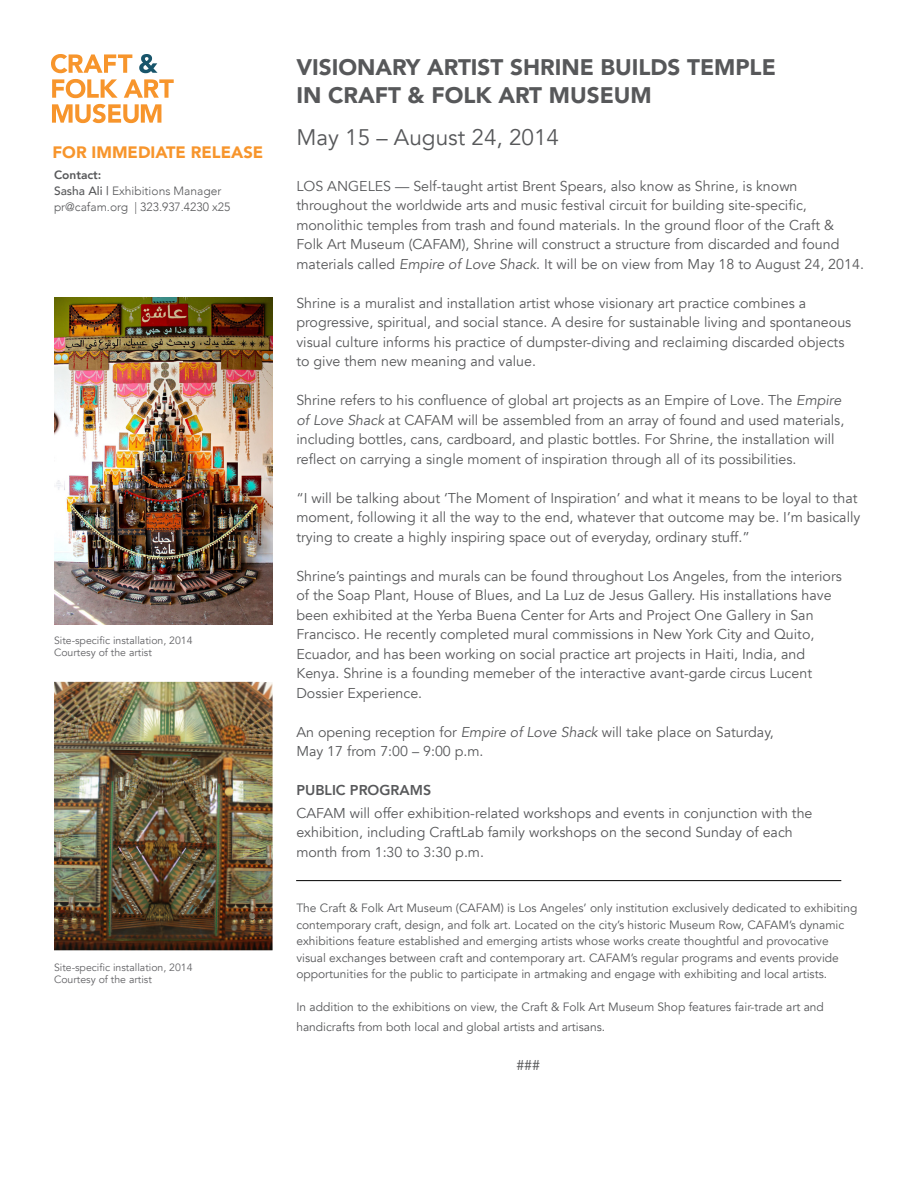
<style>
.page{position:relative;width:918px;height:1188px;background:#fff}
.page>*{position:absolute;margin:0;border:0;box-sizing:border-box;transform-origin:0 0}
.t1{font:900 22.5px/28.5px "Avenir";color:#57585a}
.t2{font:22.5px "Avenir";color:#57585a}
.t3{font:900 16.5px "Avenir";color:#f7952c}
.t4{font:14.25px/19.5px "Avenir";color:#57585a}
.t5{font:800 14.25px "Avenir";color:#57585a}
.t6{font:12px/16.5px "Avenir";color:#57585a}
.t7{font:300 12px/15.8px "Avenir";color:#57585a}
.t8{font:10.5px "Avenir";color:#636366}
.s1{font-weight:800}
.s2{font-weight:500}
.s3{font-style:italic}
</style>
<div class="page">
<svg style="left:52px;top:104px;width:109px;height:19px"></svg>
<svg style="left:52px;top:79px;width:122px;height:19px"></svg>
<svg style="left:139px;top:54px;width:19px;height:19px"></svg>
<svg style="left:51px;top:54px;width:81px;height:19px"></svg>
<hr style="left:296px;top:880px;width:545px;height:1px;background:#000">
<img style="left:54px;top:297px;width:219px;height:328px">
<img style="left:54px;top:682px;width:219px;height:268px">
<p class="t3" style="left:52px;top:139px;width:212px">FOR IMMEDIATE RELEASE</p>
<p class="t7" style="left:54px;top:167px;width:169px"><span class="s1">Contact:<br></span><span class="s2">Sasha Ali |</span> Exhibitions Manager</p>
<p class="t7" style="left:54px;top:199px;width:178px">pr@cafam.org | 323.937.4230 x25</p>
<p class="t8" style="left:54px;top:634px;width:140px">Site-specific installation, 2014</p>
<p class="t8" style="left:54px;top:647px;width:99px">Courtesy of the artist</p>
<p class="t8" style="left:54px;top:961px;width:140px">Site-specific installation, 2014</p>
<p class="t8" style="left:54px;top:973px;width:99px">Courtesy of the artist</p>
<p class="t1" style="left:296px;top:52px;width:481px">VISIONARY ARTIST SHRINE BUILDS TEMPLE<br>IN CRAFT &amp; FOLK ART MUSEUM</p>
<p class="t2" style="left:296px;top:124px;width:264px">May 15 – August 24, 2014</p>
<p class="t4" style="left:296px;top:176px;width:569px">LOS ANGELES — Self-taught artist Brent Spears, also know as Shrine, is known throughout the worldwide arts and music festival circuit for building site-specific, monolithic temples from trash and found materials. In the ground floor of the Craft &amp; Folk Art Museum (CAFAM), Shrine will construct a structure from discarded and found materials called <span class="s3">Empire of Love Shack</span>. It will be on view from May 18 to August 24, 2014.</p>
<p class="t4" style="left:296px;top:293px;width:556px">Shrine is a muralist and installation artist whose visionary art practice combines a progressive, spiritual, and social stance. A desire for sustainable living and spontaneous visual culture informs his practice of dumpster-diving and reclaiming discarded objects to give them new meaning and value.</p>
<p class="t4" style="left:296px;top:391px;width:549px">Shrine refers to his confluence of global art projects as an Empire of Love. The <span class="s3">Empire of Love Shack</span> at CAFAM will be assembled from an array of found and used materials, including bottles, cans, cardboard, and plastic bottles. For Shrine, the installation will reflect on carrying a single moment of inspiration through all of its possibilities.</p>
<p class="t4" style="left:296px;top:488px;width:566px">“I will be talking about ‘The Moment of Inspiration’ and what it means to be loyal to that moment, following it all the way to the end, whatever that outcome may be. I’m basically trying to create a highly inspiring space out of everyday, ordinary stuff.”</p>
<p class="t4" style="left:296px;top:566px;width:547px">Shrine’s paintings and murals can be found throughout Los Angeles, from the interiors of the Soap Plant, House of Blues, and La Luz de Jesus Gallery. His installations have been exhibited at the Yerba Buena Center for Arts and Project One Gallery in San Francisco. He recently completed mural commissions in New York City and Quito, Ecuador, and has been working on social practice art projects in Haiti, India, and Kenya. Shrine is a founding memeber of the interactive avant-garde circus Lucent Dossier Experience.</p>
<p class="t4" style="left:296px;top:722px;width:479px">An opening reception for <span class="s3">Empire of Love Shack</span> will take place on Saturday,<br>May 17 from 7:00 – 9:00 p.m.</p>
<p class="t5" style="left:296px;top:777px;width:136px">PUBLIC PROGRAMS</p>
<p class="t4" style="left:296px;top:803px;width:518px">CAFAM will offer exhibition-related workshops and events in conjunction with the exhibition, including CraftLab family workshops on the second Sunday of each month from 1:30 to 3:30 p.m.</p>
<p class="t6" style="left:296px;top:900px;width:562px">The Craft &amp; Folk Art Museum (CAFAM) is Los Angeles’ only institution exclusively dedicated to exhibiting contemporary craft, design, and folk art. Located on the city’s historic Museum Row, CAFAM’s dynamic exhibitions feature established and emerging artists whose works create thoughtful and provocative visual exchanges between craft and contemporary art. CAFAM’s regular programs and events provide opportunities for the public to participate in artmaking and engage with exhibiting and local artists.</p>
<p class="t6" style="left:296px;top:997px;width:529px;line-height:19.5px">In addition to the exhibitions on view, the Craft &amp; Folk Art Museum Shop features fair-trade art and handicrafts from both local and global artists and artisans.</p>
<p class="t4" style="left:516px;top:1055px;width:25px">###</p>
</div>
